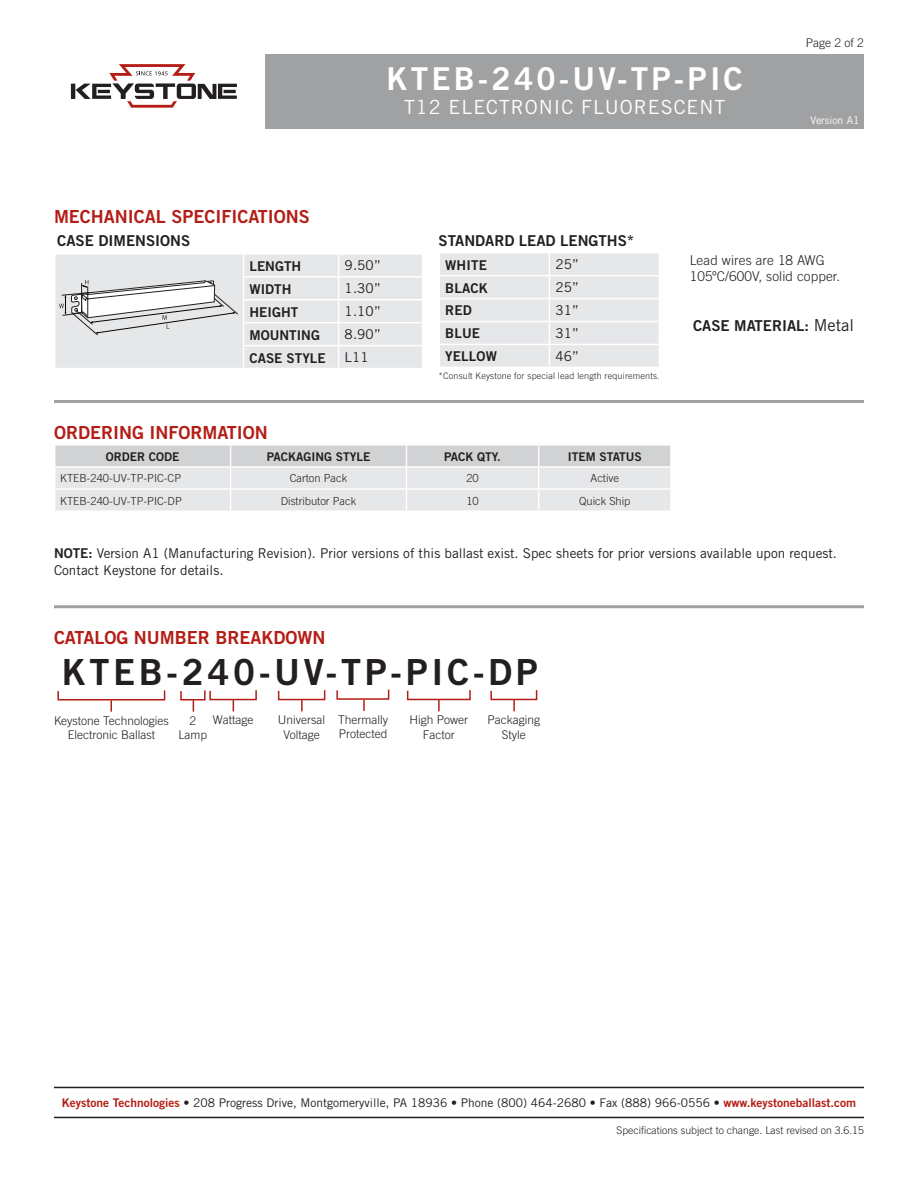
<style>
.page{position:relative;width:918px;height:1188px;background:#fff}
.page>*{position:absolute;margin:0;border:0;box-sizing:border-box;transform-origin:0 0}
.t1{font:36px "Trade Gothic Bold Two";letter-spacing:.1em;color:#231f20}
.t2{font:31.5px "Trade Gothic Bold Two";letter-spacing:.1em;color:#fff}
.t3{font:19.5px "Trade Gothic";letter-spacing:.05em;color:#fff}
.t4{font:18px "Trade Gothic Bold Two";color:#b41d15}
.t5{font:15px "Trade Gothic Bold Two";color:#231f20}
.t6{font:13.5px "Trade Gothic";color:#231f20}
.t7{font:13.5px "Trade Gothic Bold Two";color:#231f20}
.t8{font:300 13.5px/16.2px "Trade Gothic";letter-spacing:.01em;color:#231f20}
.t9{font:12px "Trade Gothic";color:#231f20}
.t10{font:300 12px/14.4px "Trade Gothic";color:#231f20;text-align:center}
.t11{font:12px "Trade Gothic Bold Two";color:#231f20}
.t12{font:300 11.1px "Trade Gothic";color:#231f20}
.t13{font:300 10.5px "Trade Gothic";color:#231f20}
.t14{font:10.5px "Trade Gothic";color:#fff}
.t15{font:300 9px "Trade Gothic";letter-spacing:.02em;color:#231f20}
.s1{font-family:"Trade Gothic";font-size:16.5px}
.s2{font-family:"Trade Gothic Bold Two"}
.s3{font-family:"Trade Gothic Bold Two";color:#b41d15}
</style>
<div class="page">
<svg style="left:55px;top:445px;width:616px;height:65px;background:#e0e1e3"></svg>
<hr style="left:670px;top:490px;width:2px;height:20px;background:#fff">
<svg style="left:57px;top:690px;width:109px;height:22px"></svg>
<svg style="left:490px;top:690px;width:48px;height:21px"></svg>
<svg style="left:406px;top:690px;width:65px;height:21px"></svg>
<svg style="left:277px;top:690px;width:49px;height:21px"></svg>
<svg style="left:180px;top:690px;width:77px;height:22px"></svg>
<svg style="left:336px;top:689px;width:54px;height:22px"></svg>
<hr style="left:54px;top:605px;width:810px;height:3px;background:#a0a1a3">
<hr style="left:54px;top:400px;width:810px;height:3px;background:#a0a1a3">
<hr style="left:54px;top:1117px;width:810px;height:1px;background:#231f20">
<hr style="left:54px;top:1087px;width:810px;height:1px;background:#231f20">
<svg style="left:440px;top:253px;width:219px;height:114px;background:#e7e8ea"></svg>
<svg style="left:55px;top:255px;width:367px;height:113px;background:#e2e3e5"></svg>
<div style="left:266px;top:54px;width:598px;height:74px;background:#a0a1a3"></div>
<svg style="left:71px;top:64px;width:166px;height:44px"></svg>
<p class="t2" style="left:387px;top:60px;width:358px">KTEB-240-UV-TP-PIC</p>
<p class="t3" style="left:404px;top:95px;width:323px">T12 ELECTRONIC FLUORESCENT</p>
<p class="t10" style="left:806px;top:36px;width:60px">Page 2 of 2</p>
<p class="t14" style="left:811px;top:114px;width:50px">Version A1</p>
<p class="t4" style="left:54px;top:205px;width:257px">MECHANICAL SPECIFICATIONS</p>
<p class="t5" style="left:57px;top:231px;width:134px">CASE DIMENSIONS</p>
<p class="t7" style="left:250px;top:258px;width:53px">LENGTH</p>
<p class="t6" style="left:345px;top:257px;width:38px">9.50”</p>
<p class="t7" style="left:250px;top:281px;width:43px">WIDTH</p>
<p class="t6" style="left:345px;top:280px;width:38px">1.30”</p>
<p class="t7" style="left:250px;top:303px;width:50px">HEIGHT</p>
<p class="t6" style="left:345px;top:303px;width:38px">1.10”</p>
<p class="t7" style="left:250px;top:326px;width:72px">MOUNTING</p>
<p class="t6" style="left:345px;top:326px;width:38px">8.90”</p>
<p class="t7" style="left:250px;top:349px;width:78px">CASE STYLE</p>
<p class="t6" style="left:345px;top:349px;width:26px">L11</p>
<p class="t5" style="left:439px;top:231px;width:197px">STANDARD LEAD LENGTHS*</p>
<p class="t7" style="left:445px;top:256px;width:43px">WHITE</p>
<p class="t6" style="left:555px;top:256px;width:25px">25”</p>
<p class="t7" style="left:445px;top:279px;width:44px">BLACK</p>
<p class="t6" style="left:555px;top:279px;width:25px">25”</p>
<p class="t7" style="left:445px;top:302px;width:28px">RED</p>
<p class="t6" style="left:555px;top:302px;width:25px">31”</p>
<p class="t7" style="left:445px;top:325px;width:36px">BLUE</p>
<p class="t6" style="left:555px;top:325px;width:25px">31”</p>
<p class="t7" style="left:445px;top:348px;width:53px">YELLOW</p>
<p class="t6" style="left:555px;top:348px;width:25px">46”</p>
<p class="t15" style="left:439px;top:370px;width:223px">*Consult Keystone for special lead length requirements.</p>
<p class="t8" style="left:690px;top:252px;width:152px">Lead wires are 18 AWG<br>105ºC/600V, solid copper.</p>
<p class="t5" style="left:693px;top:317px;width:163px">CASE MATERIAL: <span class="s1">Metal</span></p>
<p class="t4" style="left:54px;top:421px;width:215px">ORDERING INFORMATION</p>
<p class="t11" style="left:106px;top:449px;width:75px">ORDER CODE</p>
<p class="t11" style="left:267px;top:449px;width:105px">PACKAGING STYLE</p>
<p class="t11" style="left:444px;top:449px;width:58px">PACK QTY.</p>
<p class="t11" style="left:568px;top:449px;width:75px">ITEM STATUS</p>
<p class="t12" style="left:60px;top:472px;width:123px">KTEB-240-UV-TP-PIC-CP</p>
<p class="t12" style="left:290px;top:472px;width:59px">Carton Pack</p>
<p class="t12" style="left:466px;top:472px;width:14px">20</p>
<p class="t12" style="left:591px;top:472px;width:30px">Active</p>
<p class="t12" style="left:60px;top:494px;width:123px">KTEB-240-UV-TP-PIC-DP</p>
<p class="t12" style="left:281px;top:494px;width:77px">Distributor Pack</p>
<p class="t12" style="left:466px;top:494px;width:14px">10</p>
<p class="t12" style="left:579px;top:494px;width:53px">Quick Ship</p>
<p class="t6" style="left:54px;top:545px;width:785px"><span class="s2">NOTE:</span> Version A1 (Manufacturing Revision). Prior versions of this ballast exist. Spec sheets for prior versions available upon request.</p>
<p class="t6" style="left:54px;top:562px;width:171px">Contact Keystone for details.</p>
<p class="t4" style="left:54px;top:626px;width:273px">CATALOG NUMBER BREAKDOWN</p>
<p class="t1" style="left:62px;top:650px;width:477px">KTEB-240-UV-TP-PIC-DP</p>
<p class="t10" style="left:54px;top:713px;width:116px">Keystone Technologies</p>
<p class="t10" style="left:68px;top:727px;width:89px">Electronic Ballast</p>
<p class="t10" style="left:213px;top:713px;width:42px">Wattage</p>
<p class="t10" style="left:338px;top:712px;width:51px;text-align:left">Thermally<br>Protected</p>
<p class="t10" style="left:179px;top:713px;width:30px">2<br>Lamp</p>
<p class="t10" style="left:488px;top:713px;width:54px">Packaging</p>
<p class="t10" style="left:410px;top:713px;width:60px">High Power<br>Factor</p>
<p class="t10" style="left:278px;top:713px;width:49px">Universal<br>Voltage</p>
<p class="t10" style="left:502px;top:727px;width:25px">Style</p>
<p class="t9" style="left:62px;top:1095px;width:796px"><span class="s3">Keystone Technologies</span> <span class="s2">•</span> 208 Progress Drive, Montgomeryville, PA 18936 <span class="s2">•</span> Phone (800) 464-2680 <span class="s2">•</span> Fax (888) 966-0556 • <span class="s3">www.keystoneballast.com</span></p>
<p class="t13" style="left:617px;top:1124px;width:249px">Specifications subject to change. Last revised on 3.6.15</p>
</div>
